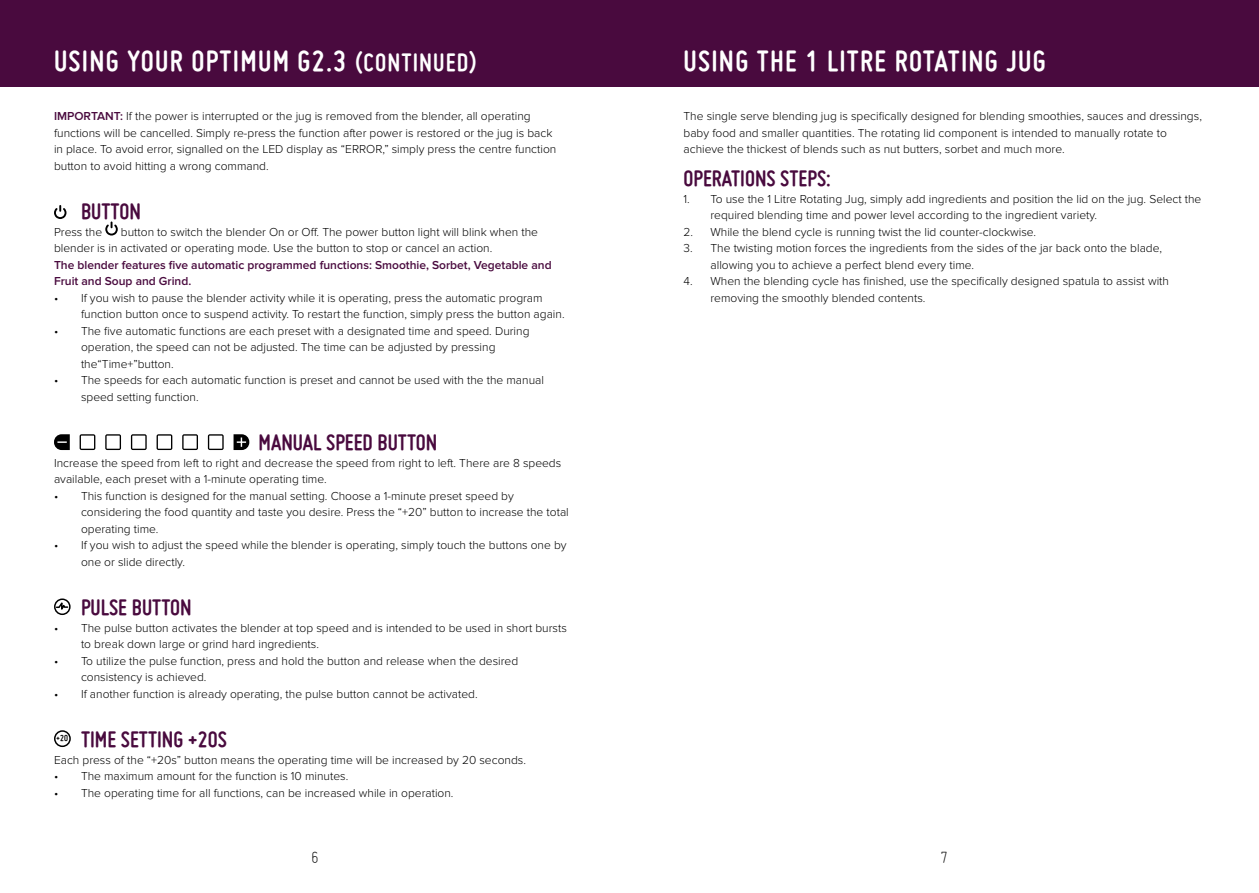
<style>
.page{position:relative;width:1259px;height:893px;background:#fff}
.page>*{position:absolute;margin:0;border:0;box-sizing:border-box;transform-origin:0 0}
.t1{font:700 31.5px "Miso";letter-spacing:.04em;color:#fff}
.t2{font:700 24px "Miso";color:#490a3e}
.t3{font:300 18px "Miso";color:#000}
.t4{font:300 12px/16.5px "Proxima Nova";color:#000}
.t5{font:600 12px/16.5px "Proxima Nova";color:#490a3e}
.t6{font:700 9.45px "Miso";color:#000}
.s1{font-size:27px}
.s2{font-weight:600;color:#490a3e}
</style>
<div class="page">
<div style="left:0;top:0;width:1259px;height:87px;background:#490a3e"></div>
<svg style="left:54px;top:205px;width:12px;height:14px"></svg>
<svg style="left:105px;top:222px;width:13px;height:14px"></svg>
<svg style="left:80px;top:434px;width:15px;height:16px"></svg>
<svg style="left:105px;top:434px;width:16px;height:16px"></svg>
<svg style="left:131px;top:434px;width:16px;height:16px"></svg>
<svg style="left:157px;top:434px;width:15px;height:16px"></svg>
<svg style="left:182px;top:434px;width:16px;height:16px"></svg>
<svg style="left:208px;top:434px;width:16px;height:16px"></svg>
<svg style="left:54px;top:434px;width:16px;height:16px"></svg>
<svg style="left:233px;top:434px;width:16px;height:16px"></svg>
<svg style="left:54px;top:598px;width:17px;height:17px"></svg>
<div style="left:54px;top:730px;width:17px;height:17px;border:2px solid #000;border-radius:50%"></div>
<h1 class="t1" style="left:54px;top:43px;width:424px">USING YOUR OPTIMUM G2.3 <span class="s1">(CONTINUED)</span></h1>
<h1 class="t1" style="left:683px;top:43px;width:364px">USING THE 1 LITRE ROTATING JUG</h1>
<p class="t4" style="left:683px;top:108px;width:520px">The single serve blending jug is specifically designed for blending smoothies, sauces and dressings, baby food and smaller quantities. The rotating lid component is intended to manually rotate to achieve the thickest of blends such as nut butters, sorbet and much more.</p>
<h2 class="t2" style="left:683px;top:165px;width:149px">OPERATIONS STEPS:</h2>
<p class="t4" style="left:710px;top:190px;width:492px;text-indent:-27px">1. To use the 1 Litre Rotating Jug, simply add ingredients and position the lid on the jug. Select the required blending time and power level according to the ingredient variety.</p>
<p class="t4" style="left:683px;top:223px;width:354px">2. While the blend cycle is running twist the lid counter-clockwise.</p>
<p class="t4" style="left:710px;top:240px;width:453px;text-indent:-27px">3. The twisting motion forces the ingredients from the sides of the jar back onto the blade, allowing you to achieve a perfect blend every time.</p>
<p class="t4" style="left:710px;top:273px;width:460px;text-indent:-27px">4. When the blending cycle has finished, use the specifically designed spatula to assist with removing the smoothly blended contents.</p>
<p class="t4" style="left:54px;top:108px;width:504px"><span class="s2">IMPORTANT:</span> If the power is interrupted or the jug is removed from the blender, all operating functions will be cancelled. Simply re-press the function after power is restored or the jug is back in place. To avoid error, signalled on the LED display as “ERROR,” simply press the centre function button to avoid hitting a wrong command.</p>
<h2 class="t2" style="left:81px;top:198px;width:61px">BUTTON</h2>
<p class="t4" style="left:54px;top:223px;width:50px">Press the</p>
<p class="t4" style="left:54px;top:223px;width:485px;text-indent:67px">button to switch the blender On or Off. The power button light will blink when the blender is in activated or operating mode. Use the button to stop or cancel an action.</p>
<p class="t5" style="left:54px;top:256px;width:499px">The blender features five automatic programmed functions: Smoothie, Sorbet, Vegetable and<br>Fruit and Soup and Grind.</p>
<p class="t4" style="left:81px;top:289px;width:485px;text-indent:-27px">• If you wish to pause the blender activity while it is operating, press the automatic program function button once to suspend activity. To restart the function, simply press the button again.</p>
<p class="t4" style="left:81px;top:322px;width:450px;text-indent:-27px">• The five automatic functions are each preset with a designated time and speed. During operation, the speed can not be adjusted. The time can be adjusted by pressing the“Time+”button.</p>
<p class="t4" style="left:81px;top:372px;width:464px;text-indent:-27px">• The speeds for each automatic function is preset and cannot be used with the the manual speed setting function.</p>
<h2 class="t2" style="left:258px;top:429px;width:180px">MANUAL SPEED BUTTON</h2>
<p class="t4" style="left:54px;top:454px;width:509px">Increase the speed from left to right and decrease the speed from right to left. There are 8 speeds available, each preset with a 1-minute operating time.</p>
<p class="t4" style="left:81px;top:487px;width:489px;text-indent:-27px">• This function is designed for the manual setting. Choose a 1-minute preset speed by considering the food quantity and taste you desire. Press the “+20” button to increase the total operating time.</p>
<p class="t4" style="left:81px;top:537px;width:487px;text-indent:-27px">• If you wish to adjust the speed while the blender is operating, simply touch the buttons one by one or slide directly.</p>
<h2 class="t2" style="left:81px;top:594px;width:112px">PULSE BUTTON</h2>
<p class="t4" style="left:81px;top:619px;width:487px;text-indent:-27px">• The pulse button activates the blender at top speed and is intended to be used in short bursts to break down large or grind hard ingredients.</p>
<p class="t4" style="left:81px;top:652px;width:439px;text-indent:-27px">• To utilize the pulse function, press and hold the button and release when the desired consistency is achieved.</p>
<p class="t4" style="left:54px;top:685px;width:425px">• If another function is already operating, the pulse button cannot be activated.</p>
<p class="t6" style="left:56px;top:733px;width:13px">+20</p>
<h2 class="t2" style="left:81px;top:726px;width:148px">TIME SETTING +20S</h2>
<p class="t4" style="left:54px;top:751px;width:473px">Each press of the “+20s” button means the operating time will be increased by 20 seconds.</p>
<p class="t4" style="left:54px;top:768px;width:296px">• The maximum amount for the function is 10 minutes.</p>
<p class="t4" style="left:54px;top:784px;width:401px">• The operating time for all functions, can be increased while in operation.</p>
<h3 class="t3" style="left:311px;top:847px;width:9px">6</h3>
<h3 class="t3" style="left:940px;top:847px;width:9px">7</h3>
</div>
